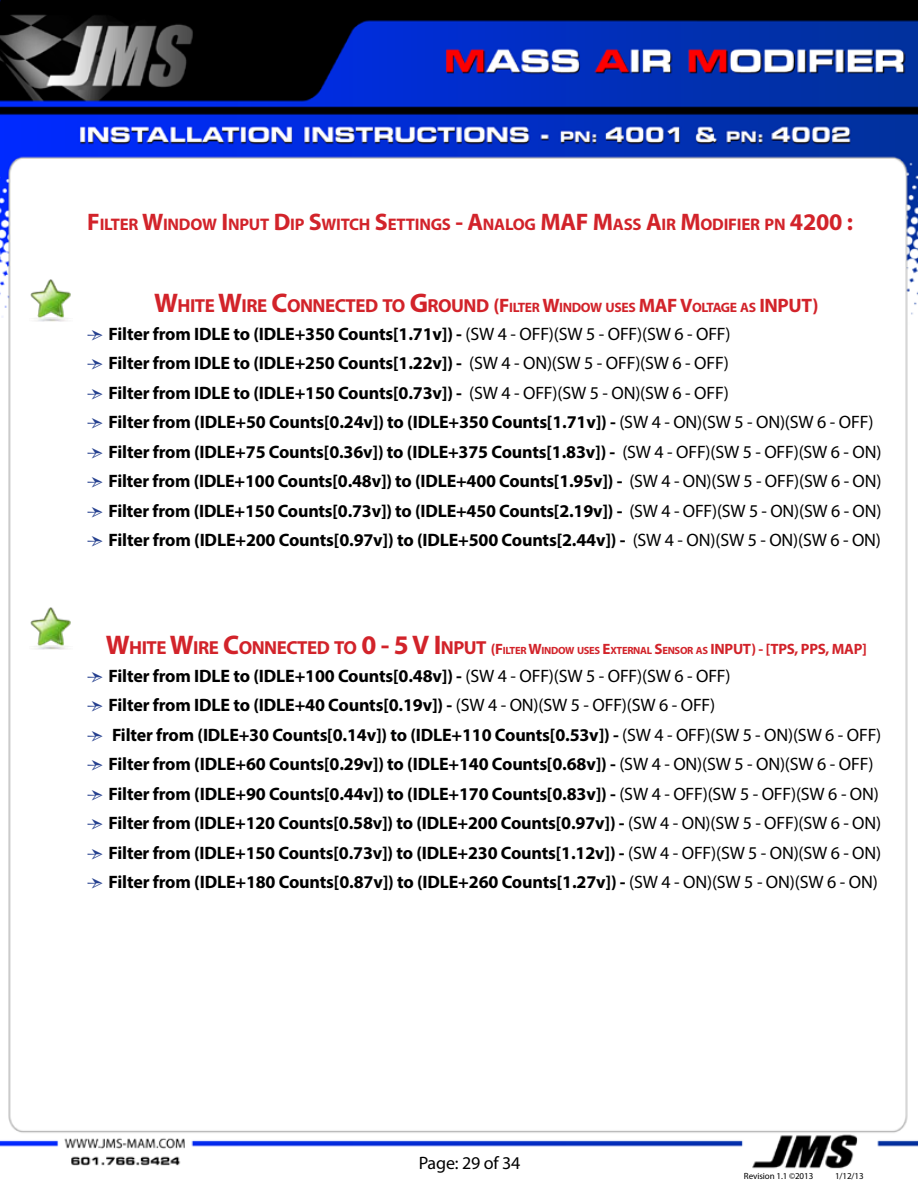
<style>
.page{position:relative;width:918px;height:1188px;background:#fff}
.page>*{position:absolute;margin:0;border:0;box-sizing:border-box;transform-origin:0 0}
.t1{font:700 18.9px "Myriad Pro";letter-spacing:-.03em;color:#d2232a}
.t2{font:700 18px/29.5px "Myriad Pro";letter-spacing:-.01em;color:#000}
.t3{font:18px "Myriad Pro";letter-spacing:-.01em;color:#000}
.t4{font:700 16.8px "Myriad Pro";letter-spacing:-.015em;color:#d2232a}
.t5{font:700 10.5px "Myriad Pro";letter-spacing:-.03em;color:#d2232a}
.t6{font:9px "Myriad Pro";letter-spacing:-.01em;color:#000}
.s1{font-size:24px}
.s2{font-size:27px}
.s3{font-size:19.5px}
.s4{font-size:13.65px}
.s5{font-family:"Minion Pro";font-weight:600;color:#25408f}
.s6{font-weight:400}
.s7{font-size:18.9px}
.s8{font-size:15px}
</style>
<div class="page">
<img style="left:0;top:0;width:918px;height:1169px">
<img style="left:30px;top:279px;width:42px;height:42px">
<img style="left:30px;top:607px;width:42px;height:42px">
<p class="t4" style="left:87px;top:213px;width:767px"><span class="s1">F</span> ILTER <span class="s1">W</span>INDOW <span class="s1">I</span>NPUT <span class="s1">D</span>IP <span class="s1">S</span>WITCH <span class="s1">S</span>ETTINGS <span class="s1">- A</span>NALOG <span class="s1">MAF M</span>ASS <span class="s1">A</span>IR <span class="s1">M</span>ODIFIER PN <span class="s1">4200 :</span></p>
<p class="t1" style="left:154px;top:293px;width:666px"><span class="s2">W</span>HITE <span class="s2">W</span>IRE <span class="s2">C</span>ONNECTED TO <span class="s2">G</span>ROUND <span class="s3">(F</span> <span class="s4">ILTER</span> <span class="s3">W</span><span class="s4">INDOW USES</span> <span class="s3">MAF V</span><span class="s4">OLTAGE AS</span> <span class="s3">INPUT)</span></p>
<p class="t2" style="left:87px;top:318px;width:796px"><span class="s5">Ӻ</span> Filter from IDLE to (IDLE+350 Counts[1.71v]) - <span class="s6">(SW 4 - OFF)(SW 5 - OFF)(SW 6 - OFF)<br></span><span class="s5">Ӻ</span> Filter from IDLE to (IDLE+250 Counts[1.22v]) - <span class="s6">(SW 4 - ON)(SW 5 - OFF)(SW 6 - OFF)<br></span><span class="s5">Ӻ</span> Filter from IDLE to (IDLE+150 Counts[0.73v]) - <span class="s6">(SW 4 - OFF)(SW 5 - ON)(SW 6 - OFF)<br></span><span class="s5">Ӻ</span> Filter from (IDLE+50 Counts[0.24v]) to (IDLE+350 Counts[1.71v]) - <span class="s6">(SW 4 - ON)(SW 5 - ON)(SW 6 - OFF)<br></span><span class="s5">Ӻ</span> Filter from (IDLE+75 Counts[0.36v]) to (IDLE+375 Counts[1.83v]) - <span class="s6">(SW 4 - OFF)(SW 5 - OFF)(SW 6 - ON)<br></span><span class="s5">Ӻ</span> Filter from (IDLE+100 Counts[0.48v]) to (IDLE+400 Counts[1.95v]) - <span class="s6">(SW 4 - ON)(SW 5 - OFF)(SW 6 - ON)<br></span><span class="s5">Ӻ</span> Filter from (IDLE+150 Counts[0.73v]) to (IDLE+450 Counts[2.19v]) - <span class="s6">(SW 4 - OFF)(SW 5 - ON)(SW 6 - ON)<br></span><span class="s5">Ӻ</span> Filter from (IDLE+200 Counts[0.97v]) to (IDLE+500 Counts[2.44v]) - <span class="s6">(SW 4 - ON)(SW 5 - ON)(SW 6 - ON)</span></p>
<p class="t5" style="left:106px;top:644px;width:763px"><span class="s2">W</span><span class="s7">HITE</span> <span class="s2">W</span><span class="s7">IRE</span> <span class="s2">C</span><span class="s7">ONNECTED TO</span> <span class="s2">0 - 5 V I</span><span class="s7">NPUT</span> <span class="s8">(F</span> ILTER <span class="s8">W</span>INDOW USES <span class="s8">E</span>XTERNAL <span class="s8">S</span>ENSOR AS <span class="s8">INPUT) - [TPS, PPS, MAP]</span></p>
<p class="t2" style="left:87px;top:660px;width:796px"><span class="s5">Ӻ</span> Filter from IDLE to (IDLE+100 Counts[0.48v]) - <span class="s6">(SW 4 - OFF)(SW 5 - OFF)(SW 6 - OFF)<br></span><span class="s5">Ӻ</span> Filter from IDLE to (IDLE+40 Counts[0.19v]) - <span class="s6">(SW 4 - ON)(SW 5 - OFF)(SW 6 - OFF)<br></span><span class="s5">Ӻ</span> Filter from (IDLE+30 Counts[0.14v]) to (IDLE+110 Counts[0.53v]) - <span class="s6">(SW 4 - OFF)(SW 5 - ON)(SW 6 - OFF)<br></span><span class="s5">Ӻ</span> Filter from (IDLE+60 Counts[0.29v]) to (IDLE+140 Counts[0.68v]) - <span class="s6">(SW 4 - ON)(SW 5 - ON)(SW 6 - OFF)<br></span><span class="s5">Ӻ</span> Filter from (IDLE+90 Counts[0.44v]) to (IDLE+170 Counts[0.83v]) - <span class="s6">(SW 4 - OFF)(SW 5 - OFF)(SW 6 - ON)<br></span><span class="s5">Ӻ</span> Filter from (IDLE+120 Counts[0.58v]) to (IDLE+200 Counts[0.97v]) - <span class="s6">(SW 4 - ON)(SW 5 - OFF)(SW 6 - ON)<br></span><span class="s5">Ӻ</span> Filter from (IDLE+150 Counts[0.73v]) to (IDLE+230 Counts[1.12v]) - <span class="s6">(SW 4 - OFF)(SW 5 - ON)(SW 6 - ON)<br></span><span class="s5">Ӻ</span> Filter from (IDLE+180 Counts[0.87v]) to (IDLE+260 Counts[1.27v]) - <span class="s6">(SW 4 - ON)(SW 5 - ON)(SW 6 - ON)</span></p>
<p class="t3" style="left:419px;top:1152px;width:103px">Page: 29 of 34</p>
<p class="t6" style="left:744px;top:1170px;width:71px">Revision 1.1 ©2013</p>
<p class="t6" style="left:835px;top:1170px;width:30px">1/12/13</p>
</div>
